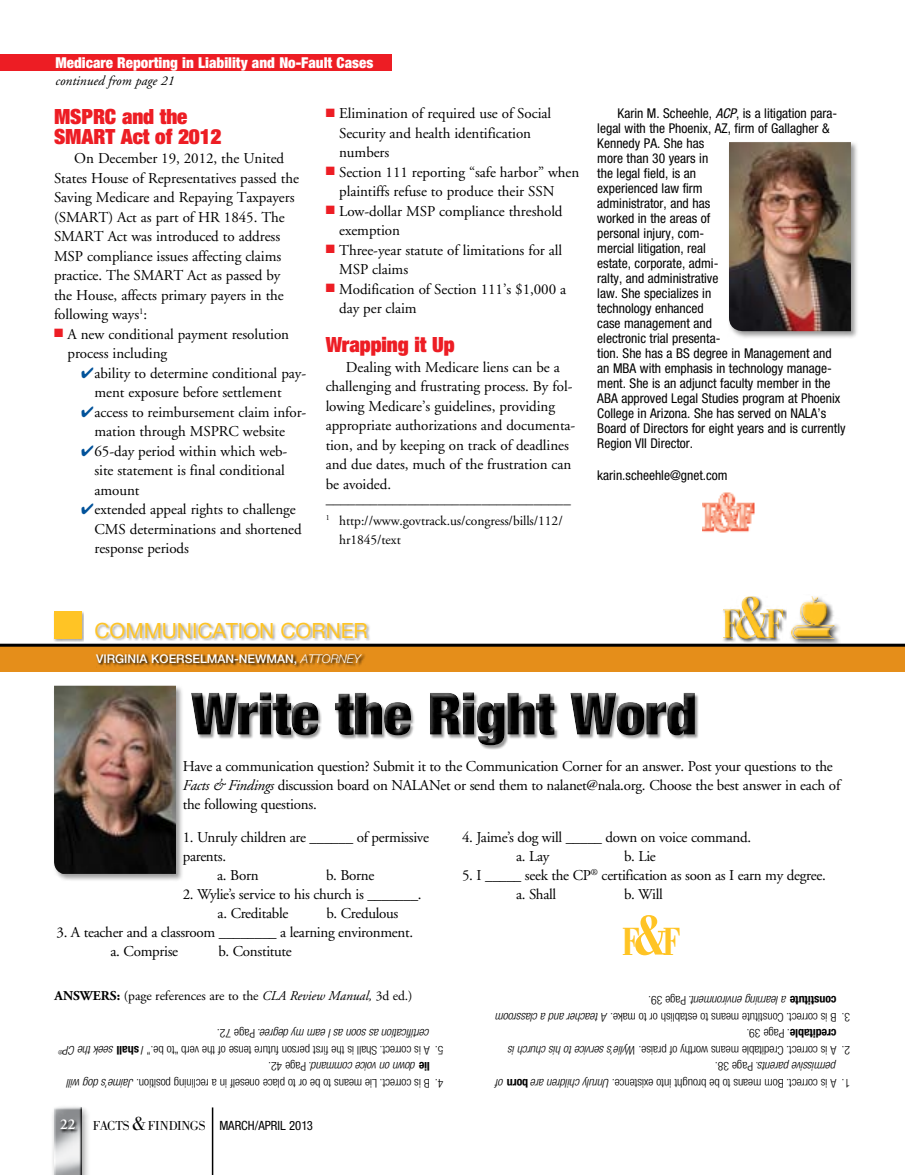
<style>
.page{position:relative;width:905px;height:1175px;background:#fff}
.page>*{position:absolute;margin:0;border:0;box-sizing:border-box;transform-origin:0 0}
.t1{font:700 condensed 42px "Bodoni";color:#ffc425;scale:.93 1}
.t2{font:900 expanded 21px/19.5px "Helvetica Neue";letter-spacing:-.005em;color:#ed1d24}
.t3{font:21px "Helvetica Neue";letter-spacing:-.005em;color:#ffc425}
.t4{font:15px/19.5px "Adobe Garamond";letter-spacing:-.005em;color:#000}
.t5{font:900 condensed 15px "Helvetica Neue";color:#fff}
.t6{font:condensed 13.5px/15px "Helvetica Neue";color:#000}
.t7{font:13.5px/19.5px "Adobe Garamond";letter-spacing:-.005em;color:#000}
.t8{font:italic 13.5px "Adobe Garamond";color:#000}
.t9{font:13.5px "Bodoni";letter-spacing:.09em;color:#000}
.t10{font:condensed 12.75px "Helvetica Neue";color:#000}
.t11{font:300 condensed 12px/16.5px "Helvetica Neue";letter-spacing:-.01em;color:#000}
.t12{font:italic 300 condensed 12px "Helvetica Neue";letter-spacing:-.01em;color:#000}
.t13{font:500 12px "Helvetica Neue";color:#fff}
.t14{font:italic 300 condensed 6px "Helvetica Neue";color:#000}
.s1{color:#ed1d24}
.s2{color:#01529a}
.s3{font-style:italic}
.s4{font-weight:300;font-style:italic}
.s5{font-weight:700}
.s6{font-style:normal}
.s7{font-family:"Adobe Garamond";font-weight:600;font-size:15px;color:#fff}
.s8{font-size:19.5px}
.s9{font-size:60px}
</style>
<div class="page">
<hr style="left:212px;top:1107px;width:1px;height:67px;background:#000">
<div style="left:50px;top:1103px;width:41px;height:71px;background:#000;opacity:.4"></div>
<div style="left:52px;top:1106px;width:30px;height:68px;background:#000;opacity:.75"></div>
<div style="left:59px;top:1119px;width:19px;height:14px;background:#000;opacity:.9"></div>
<div style="left:0;top:54px;width:392px;height:17px;background:#ed1d24"></div>
<img style="left:702px;top:492px;width:53px;height:41px">
<div style="left:727px;top:140px;width:131px;height:199px;background:#000;opacity:.4"></div>
<img style="left:729px;top:142px;width:121px;height:189px">
<div style="left:187px;top:691px;width:511px;height:59px;background:#000;opacity:.75"></div>
<div style="left:52px;top:684px;width:131px;height:197px;background:#000;opacity:.4"></div>
<img style="left:54px;top:685px;width:122px;height:189px">
<div style="left:0;top:646px;width:904px;height:26px;background:#e58e1a"></div>
<hr style="left:0;top:643px;width:904px;height:3px;background:#000">
<div style="left:95px;top:622px;width:275px;height:19px;background:#000;opacity:.35"></div>
<div style="left:53px;top:611px;width:31px;height:30px;background:#000;opacity:.35"></div>
<div style="left:54px;top:611px;width:27px;height:27px;background:#ffc425"></div>
<div style="left:96px;top:653px;width:269px;height:15px;background:#000;opacity:.95"></div>
<div style="left:789px;top:594px;width:51px;height:51px;background:#000;opacity:.75"></div>
<img style="left:836px;top:596px;width:1px;height:43px">
<div style="left:790px;top:595px;width:46px;height:45px;background:#000;opacity:.75"></div>
<div style="left:722px;top:595px;width:64px;height:47px;background:#000;opacity:.55"></div>
<div style="left:722px;top:594px;width:61px;height:44px;background:#fff"></div>
<div style="left:722px;top:597px;width:61px;height:43px;background:#000;opacity:.75"></div>
<p class="t5" style="left:56px;top:53px;width:319px">Medicare Reporting in Liability and No-Fault Cases</p>
<h2 class="t2" style="left:54px;top:106px;width:169px">MSPRC and the<br>SMART Act of 2012</h2>
<p class="t4" style="left:54px;top:149px;width:246px;text-indent:20px">On December 19, 2012, the United States House of Representatives passed the Saving Medicare and Repaying Taxpayers (SMART) Act as part of HR 1845. The SMART Act was introduced to address MSP compliance issues affecting claims practice. The SMART Act as passed by the House, affects primary payers in the following ways<sup>1</sup>:</p>
<p class="t4" style="left:67px;top:325px;width:223px;text-indent:-13px"><span class="s1">■</span> A new conditional payment resolution process including</p>
<p class="t4" style="left:94px;top:364px;width:213px;text-indent:-14px"><span class="s2">✔</span>ability to determine conditional pay&shy;ment exposure before settlement</p>
<p class="t4" style="left:81px;top:403px;width:227px;text-align:center"><span class="s2">✔</span>access to reimbursement claim infor&shy;mation through MSPRC website</p>
<p class="t4" style="left:94px;top:442px;width:194px;text-indent:-14px"><span class="s2">✔</span>65-day period within which web&shy;site statement is final conditional amount</p>
<p class="t4" style="left:94px;top:500px;width:209px;text-indent:-14px"><span class="s2">✔</span>extended appeal rights to challenge<br>CMS determinations and shortened response periods</p>
<p class="t8" style="left:56px;top:73px;width:120px">continued from page 21</p>
<p class="t4" style="left:339px;top:104px;width:213px;text-indent:-13px"><span class="s1">■</span> Elimination of required use of Social<br>Security and health identification numbers</p>
<p class="t4" style="left:339px;top:163px;width:241px;text-indent:-13px"><span class="s1">■</span> Section 111 reporting “safe harbor” when plaintiffs refuse to produce their SSN</p>
<p class="t4" style="left:339px;top:202px;width:225px;text-indent:-13px"><span class="s1">■</span> Low-dollar MSP compliance threshold exemption</p>
<p class="t4" style="left:339px;top:241px;width:224px;text-indent:-13px"><span class="s1">■</span> Three-year statute of limitations for all<br>MSP claims</p>
<p class="t4" style="left:339px;top:280px;width:228px;text-indent:-13px"><span class="s1">■</span> Modification of Section 111’s $1,000 a day per claim</p>
<h2 class="t2" style="left:326px;top:334px;width:130px">Wrapping it Up</h2>
<p class="t4" style="left:326px;top:358px;width:251px;text-indent:20px">Dealing with Medicare liens can be a challenging and frustrating process. By fol&shy;lowing Medicare’s guidelines, providing appropriate authorizations and documenta&shy;tion, and by keeping on track of deadlines and due dates, much of the frustration can be avoided. –––––––––––––––––––––––––––––––––</p>
<p class="t7" style="left:339px;top:511px;width:225px;text-indent:-14px"><sup>1</sup> http://www.govtrack.us/congress/bills/112/ hr1845/text</p>
<p class="t6" style="left:597px;top:106px;width:250px;text-indent:20px">Karin M. Scheehle, <span class="s3">ACP</span>, is a litigation para&shy;legal with the Phoenix, AZ, firm of Gallagher &amp;<br>Kennedy PA. She has<br>more than 30 years in<br>the legal field, is an<br>experienced law firm<br>administrator, and has<br>worked in the areas of<br>personal injury, com-<br>mercial litigation, real<br>estate, corporate, admi-<br>ralty, and administrative<br>law. She specializes in<br>technology enhanced<br>case management and<br>electronic trial presenta-<br>tion. She has a BS degree in Management and an MBA with emphasis in technology manage&shy;ment. She is an adjunct faculty member in the<br>ABA approved Legal Studies program at Phoenix<br>College in Arizona. She has served on NALA’s<br>Board of Directors for eight years and is currently<br>Region VII Director.</p>
<p class="t6" style="left:597px;top:467px;width:132px">karin.scheehle@gnet.com</p>
<h2 class="t3" style="left:94px;top:618px;width:275px">COMMUNICATION CORNER</h2>
<p class="t13" style="left:96px;top:651px;width:266px">VIRGINIA KO ERSELMAN-NEWMAN, <span class="s4">ATTORNEY</span></p>
<p class="t4" style="left:183px;top:757px;width:659px;line-height:18.9px">Have a communication question? Submit it to the Communication Corner for an answer. Post your questions to the<br><span class="s3">Facts &amp; Findings</span> discussion board on NALANet or send them to nalanet@nala.org. Choose the best answer in each of the following questions.</p>
<p class="t4" style="left:183px;top:828px;width:248px">1. Unruly children are ______ of permissive</p>
<p class="t4" style="left:183px;top:847px;width:45px">parents.</p>
<p class="t4" style="left:217px;top:865px;width:43px">a. Born</p>
<p class="t4" style="left:326px;top:865px;width:50px">b. Borne</p>
<p class="t4" style="left:218px;top:885px;width:205px;line-height:18.9px;text-indent:-35px">2. Wylie’s service to his church is _______. a. Creditable</p>
<p class="t4" style="left:326px;top:903px;width:73px">b. Credulous</p>
<p class="t4" style="left:110px;top:922px;width:304px;line-height:18.9px;text-indent:-54px">3. A teacher and a classroom ________ a learning environment. a. Comprise</p>
<p class="t4" style="left:218px;top:941px;width:75px">b. Constitute</p>
<p class="t7" style="left:55px;top:986px;width:359px"><span class="s5">ANSWERS:</span> (page references are to the <span class="s3">CLA Review Manual,</span> 3d ed.)</p>
<p class="t12" style="left:430px;top:1040px;width:214px;rotate:-180deg">certification as soon as I earn my degree<span class="s6">. Page 72.</span></p>
<p class="t11" style="left:443px;top:1058px;width:381px;rotate:-180deg">5. A is correct. Shall is the first person future tense of the verb “to be.” <span class="s3">I</span> <span class="s5">shall</span> <span class="s3">seek the CP</span></p>
<p class="t14" style="left:64px;top:1055px;width:6px;rotate:-180deg">®</p>
<p class="t11" style="left:430px;top:1091px;width:364px;text-indent:-14px;rotate:-180deg">4. B is correct. Lie means to be or to place oneself in a reclining position. <span class="s3">Jaime’s dog will </span><span class="s5">lie</span> <span class="s3">down on voice command</span>. Page 42.</p>
<p class="t9" style="left:60px;top:1118px;width:138px"><span class="s7">22</span> FACTS <span class="s8">&amp;</span>FINDINGS</p>
<p class="t10" style="left:219px;top:1118px;width:8px">march</p>
<p class="t10" style="left:255px;top:1118px;width:11px">/april</p>
<p class="t10" style="left:289px;top:1118px;width:25px">2013</p>
<p class="t4" style="left:516px;top:828px;width:236px;line-height:18.9px;text-indent:-54px">4. Jaime’s dog will _____ down on voice command. a. Lay</p>
<p class="t4" style="left:624px;top:847px;width:33px">b. Lie</p>
<p class="t4" style="left:516px;top:866px;width:311px;line-height:18.9px;text-indent:-54px">5. I _____ seek the CP<sup>®</sup> certification as soon as I earn my degree. a. Shall</p>
<p class="t4" style="left:624px;top:884px;width:40px">b. Will</p>
<h1 class="t1" style="left:622px;top:918px;width:64px">F<span class="s9">&amp;</span>F</h1>
<p class="t11" style="left:836px;top:1025px;width:342px;text-indent:-14px;rotate:-180deg">3. B is correct. Constitute means to establish or to make. <span class="s3">A teacher and a classroom </span><span class="s5">constitute</span> <span class="s3">a learning environment</span>. Page 39.</p>
<p class="t11" style="left:836px;top:1058px;width:329px;text-indent:-14px;rotate:-180deg">2. A is correct. Creditable means worthy of praise. <span class="s3">Wylie’s service to his church is </span><span class="s5">creditable</span>. Page 39.</p>
<p class="t11" style="left:836px;top:1091px;width:342px;text-indent:-14px;rotate:-180deg">1. A is correct. Born means to be brought into existence. <span class="s3">Unruly children are</span> <span class="s5">born</span> <span class="s3">of permissive parents</span>. Page 38.</p>
</div>
